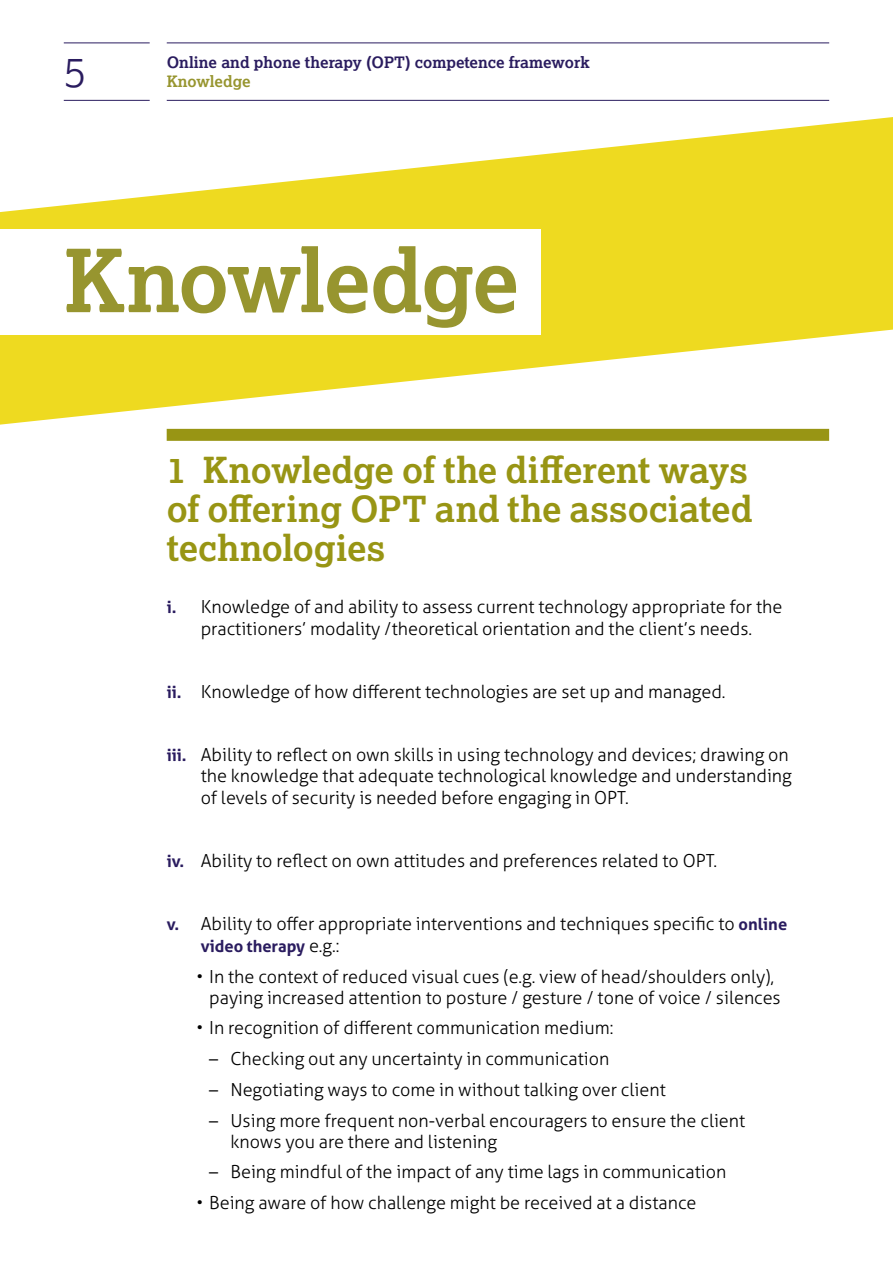
<style>
.page{position:relative;width:893px;height:1263px;background:#fff}
.page>*{position:absolute;margin:0;border:0;box-sizing:border-box;transform-origin:0 0}
.Heading_2{font:700 87px "Lexia";letter-spacing:-.02em;color:#97952f}
.t1{font:300 42px "Lexia";color:#2a1c5f}
.Heading_3{font:700 36px/39px "Lexia";color:#989514}
.t2{font:300 18px/21.8px "Aller";color:#000}
.t3{font:700 16.5px "Aller";color:#2a1c5f}
.t4{font:700 15.75px "Lexia";color:#2a1c5f}
.t5{font:700 15.75px "Lexia";color:#97952f}
.s1{font-weight:700;font-size:16.5px;color:#2a1c5f}
.s2{font-weight:300;font-size:18px;color:#000}
</style>
<div class="page">
<svg style="left:0;top:117px;width:893px;height:308px;fill:#eeda20"></svg>
<div style="left:0;top:230px;width:540px;height:105px;background:#fff"></div>
<div style="left:167px;top:429px;width:662px;height:12px;background:#989514"></div>
<hr style="left:167px;top:43px;width:662px;height:1px;background:#2a1c5f">
<hr style="left:64px;top:43px;width:86px;height:1px;background:#2a1c5f">
<hr style="left:167px;top:100px;width:662px;height:1px;background:#2a1c5f">
<hr style="left:64px;top:100px;width:86px;height:1px;background:#2a1c5f">
<h2 class="t1" style="left:64px;top:45px;width:24px">5</h2>
<p class="t4" style="left:167px;top:52px;width:425px">Online and phone therapy (OPT) competence framework</p>
<p class="t5" style="left:167px;top:71px;width:85px">Knowledge</p>
<h2 class="Heading_2" style="left:64px;top:226px;width:457px">Knowledge</h2>
<h3 class="Heading_3" style="left:167px;top:450px;width:587px">1 Knowledge of the different ways of offering OPT and the associated technologies</h3>
<p class="t2" style="left:167px;top:596px;width:617px;text-align:center"><span class="s1">i.</span> Knowledge of and ability to assess current technology appropriate for the practitioners’ modality /theoretical orientation and the client’s needs.</p>
<p class="t2" style="left:167px;top:680px;width:560px"><span class="s1">ii.</span> Knowledge of how different technologies are set up and managed.</p>
<p class="t2" style="left:201px;top:743px;width:593px;text-indent:-34px"><span class="s1">iii.</span> Ability to reflect on own skills in using technology and devices; drawing on the knowledge that adequate technological knowledge and understanding of levels of security is needed before engaging in OPT.</p>
<p class="t2" style="left:167px;top:850px;width:552px"><span class="s1">iv.</span> Ability to reflect on own attitudes and preferences related to OPT.</p>
<p class="t2" style="left:167px;top:913px;width:622px"><span class="s1">v.</span> Ability to offer appropriate interventions and techniques specific to <span class="s1">online</span></p>
<p class="t3" style="left:201px;top:936px;width:140px">video therapy <span class="s2">e.g.:</span></p>
<p class="t2" style="left:209px;top:966px;width:573px;line-height:21px;text-indent:-13px">• In the context of reduced visual cues (e.g. view of head/shoulders only), paying increased attention to posture / gesture / tone of voice / silences</p>
<p class="t2" style="left:196px;top:1017px;width:419px">• In recognition of different communication medium:</p>
<p class="t2" style="left:209px;top:1048px;width:402px">– Checking out any uncertainty in communication</p>
<p class="t2" style="left:209px;top:1079px;width:458px">– Negotiating ways to come in without talking over client</p>
<p class="t2" style="left:230px;top:1110px;width:516px;line-height:21px;text-indent:-21px">– Using more frequent non-verbal encouragers to ensure the client knows you are there and listening</p>
<p class="t2" style="left:209px;top:1161px;width:519px">– Being mindful of the impact of any time lags in communication</p>
<p class="t2" style="left:196px;top:1192px;width:501px">• Being aware of how challenge might be received at a distance</p>
</div>
